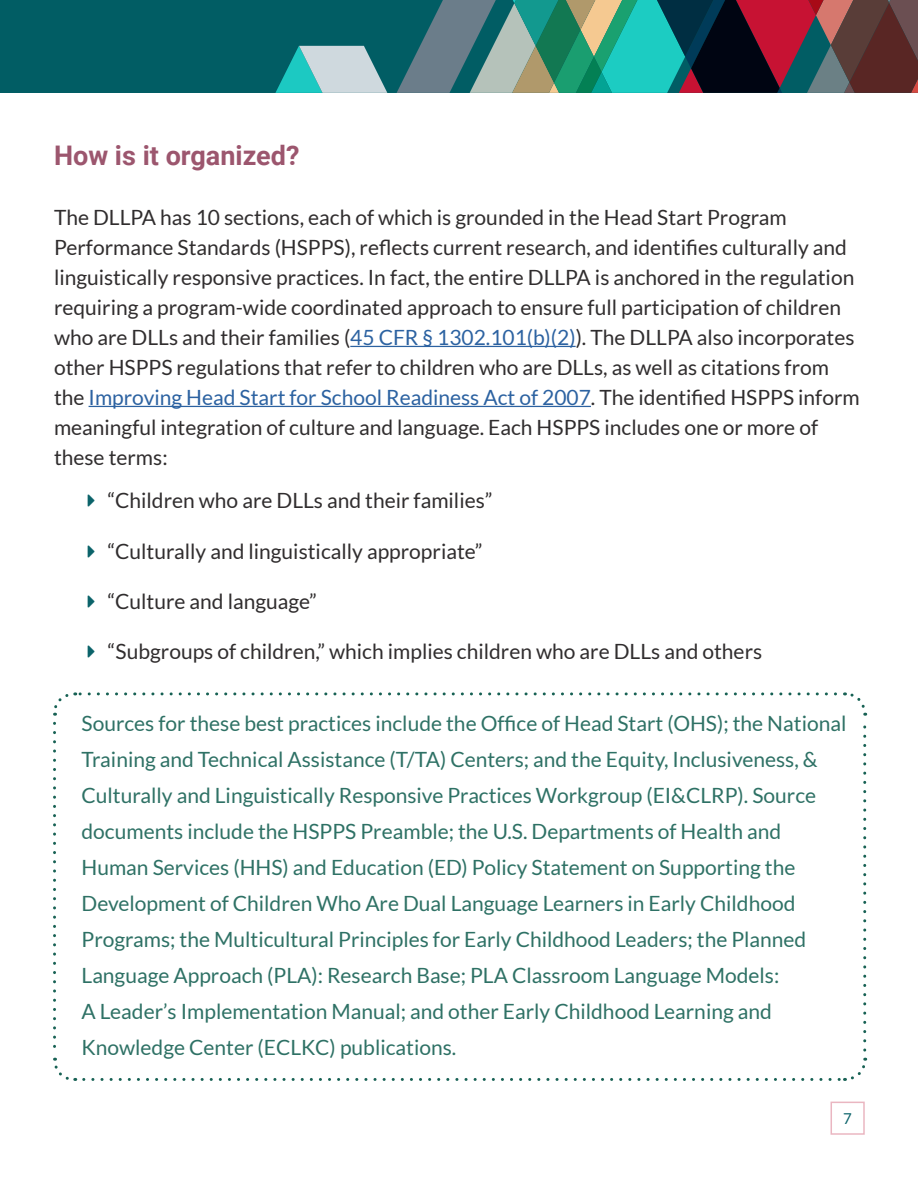
<style>
.page{position:relative;width:918px;height:1188px;background:#fff}
.page>*{position:absolute;margin:0;border:0;box-sizing:border-box;transform-origin:0 0}
.Headline_2{font:700 27px "Roboto";color:#9c566e}
.t1{font:21px/30px "Lato";color:#302d2e}
.t2{font:21px/36px "Lato";color:#2e7165}
.t3{font:15px "Lato";color:#0b636a}
.s1{color:#2c62a1}
</style>
<div class="page">
<div style="left:0;top:0;width:918px;height:93px;background:#015d64"></div>
<svg style="left:275px;top:46px;width:112px;height:47px"></svg>
<svg style="left:397px;top:0;width:521px;height:93px;background:#4b6664"></svg>
<div style="left:831px;top:1102px;width:34px;height:33px;border:2px solid #eab6c1"></div>
<hr style="left:350px;top:346px;width:226px;height:1px;background:#2c62a1">
<hr style="left:89px;top:406px;width:502px;height:1px;background:#2c62a1">
<svg style="left:53px;top:723px;width:23px;height:358px"></svg>
<svg style="left:84px;top:1058px;width:784px;height:23px"></svg>
<svg style="left:845px;top:692px;width:22px;height:358px"></svg>
<svg style="left:53px;top:692px;width:783px;height:24px"></svg>
<h2 class="Headline_2" style="left:54px;top:136px;width:247px">How is it organized?</h2>
<p class="t1" style="left:54px;top:202px;width:807px">The DLLPA has 10 sections, each of which is grounded in the Head Start Program Performance Standards (HSPPS), reflects current research, and identifies culturally and linguistically responsive practices. In fact, the entire DLLPA is anchored in the regulation requiring a program-wide coordinated approach to ensure full participation of children who are DLLs and their families (<span class="s1">45 CFR § 1302.101(b)(2)</span>). The DLLPA also incorporates other HSPPS regulations that refer to children who are DLLs, as well as citations from the <span class="s1">Improving Head Start for School Readiness Act of 2007</span>. The identified HSPPS inform meaningful integration of culture and language. Each HSPPS includes one or more of these terms:</p>
<p class="t1" style="left:108px;top:486px;width:386px">“Children who are DLLs and their families”</p>
<p class="t1" style="left:108px;top:536px;width:376px">“Culturally and linguistically appropriate”</p>
<p class="t1" style="left:108px;top:586px;width:210px">“Culture and language”</p>
<p class="t1" style="left:108px;top:636px;width:656px">“Subgroups of children,” which implies children who are DLLs and others</p>
<p class="t2" style="left:82px;top:705px;width:766px">Sources for these best practices include the Office of Head Start (OHS); the National Training and Technical Assistance (T/TA) Centers; and the Equity, Inclusiveness, &amp; Culturally and Linguistically Responsive Practices Workgroup (EI&amp;CLRP). Source documents include the HSPPS Preamble; the U.S. Departments of Health and Human Services (HHS) and Education (ED) Policy Statement on Supporting the Development of Children Who Are Dual Language Learners in Early Childhood Programs; the Multicultural Principles for Early Childhood Leaders; the Planned Language Approach (PLA): Research Base; PLA Classroom Language Models:<br>A Leader’s Implementation Manual; and other Early Childhood Learning and Knowledge Center (ECLKC) publications.</p>
<p class="t3" style="left:843px;top:1110px;width:10px">7</p>
</div>
